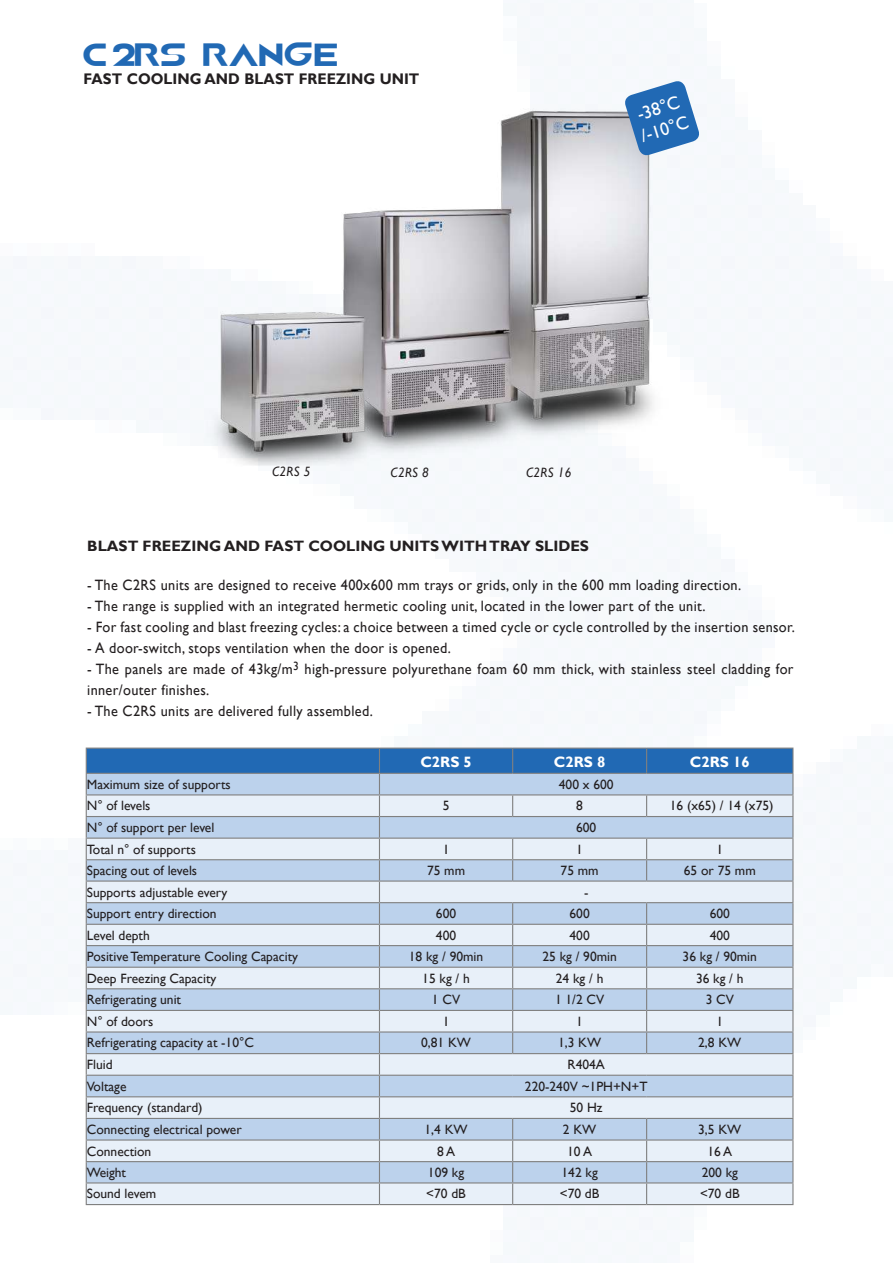
<style>
.page{position:relative;width:893px;height:1263px;background:#fff}
.page>*{position:absolute;margin:0;border:0;box-sizing:border-box;transform-origin:0 0}
.t1{font:30.75px "AIRBORNE GP";letter-spacing:-.15em;color:#2169b4;scale:.95 1}
.t2{font:18px/21.6px "Gill Sans";color:#fff}
.t3{font:700 15.3px "Gill Sans";color:#231f20;scale:.95 1}
.t4{font:15px/21px "Gill Sans";letter-spacing:.025em;color:#231f20;scale:.95 1}
.t5{font:700 15px "Gill Sans";color:#231f20}
.t6{font:700 15px "Gill Sans";color:#fff}
.t7{font:13.5px "Gill Sans";color:#231f20}
.t8{font:italic 13.5px "Gill Sans";letter-spacing:.025em;color:#231f20;scale:.95 1}
</style>
<div class="page">
<img style="left:204px;top:108px;width:449px;height:359px">
<svg style="left:623px;top:81px;width:77px;height:76px"></svg>
<hr style="left:86px;top:747px;width:293px;height:2px;background:#808080">
<hr style="left:379px;top:747px;width:134px;height:2px;background:#808080">
<hr style="left:513px;top:747px;width:134px;height:2px;background:#808080">
<hr style="left:647px;top:747px;width:146px;height:2px;background:#808080">
<svg style="left:86px;top:748px;width:707px;height:456px;background:#c4d5e8"></svg>
<hr style="left:86px;top:1204px;width:293px;height:1px;background:#808080">
<hr style="left:379px;top:1204px;width:134px;height:1px;background:#808080">
<hr style="left:513px;top:1204px;width:134px;height:1px;background:#808080">
<hr style="left:647px;top:1204px;width:146px;height:1px;background:#808080">
<h1 class="t1" style="left:84px;top:33px;width:276px">C2RS RANGE</h1>
<p class="t3" style="left:84px;top:70px;width:355px">FAST COOLING AND BLAST FREEZING UNIT</p>
<h2 class="t2" style="left:632px;top:105px;width:50px;rotate:-17deg">-38°C /-10°C</h2>
<p class="t8" style="left:272px;top:464px;width:42px">C2RS 5</p>
<p class="t8" style="left:391px;top:465px;width:42px">C2RS 8</p>
<p class="t8" style="left:526px;top:465px;width:49px">C2RS 16</p>
<p class="t5" style="left:87px;top:537px;width:503px">BLAST FREEZING AND FAST COOLING UNITS WITH TRAY SLIDES</p>
<p class="t4" style="left:87px;top:575px;width:690px">- The C2RS units are designed to receive 400x600 mm trays or grids, only in the 600 mm loading direction.</p>
<p class="t4" style="left:87px;top:596px;width:652px">- The range is supplied with an integrated hermetic cooling unit, located in the lower part of the unit.</p>
<p class="t4" style="left:87px;top:617px;width:746px">- For fast cooling and blast freezing cycles: a choice between a timed cycle or cycle controlled by the insertion sensor.</p>
<p class="t4" style="left:87px;top:638px;width:384px">- A door-switch, stops ventilation when the door is opened.</p>
<p class="t4" style="left:87px;top:659px;width:745px">- The panels are made of 43kg/m<sup>3</sup> high-pressure polyurethane foam 60 mm thick, with stainless steel cladding for inner/outer finishes.</p>
<p class="t4" style="left:87px;top:701px;width:302px">- The C2RS units are delivered fully assembled.</p>
<p class="t6" style="left:420px;top:753px;width:53px">C2RS 5</p>
<p class="t6" style="left:554px;top:753px;width:53px">C2RS 8</p>
<p class="t6" style="left:690px;top:753px;width:61px">C2RS 16</p>
<p class="t7" style="left:87px;top:776px;width:145px">Maximum size of supports</p>
<p class="t7" style="left:559px;top:776px;width:56px">400 x 600</p>
<p class="t7" style="left:87px;top:798px;width:65px">N° of levels</p>
<p class="t7" style="left:443px;top:798px;width:8px">5</p>
<p class="t7" style="left:576px;top:798px;width:8px">8</p>
<p class="t7" style="left:670px;top:798px;width:105px">16 (x65) / 14 (x75)</p>
<p class="t7" style="left:87px;top:820px;width:129px">N° of support per level</p>
<p class="t7" style="left:576px;top:820px;width:22px">600</p>
<p class="t7" style="left:87px;top:841px;width:111px">Total n° of supports</p>
<p class="t7" style="left:443px;top:841px;width:8px">1</p>
<p class="t7" style="left:576px;top:841px;width:8px">1</p>
<p class="t7" style="left:716px;top:841px;width:8px">1</p>
<p class="t7" style="left:87px;top:863px;width:112px">Spacing out of levels</p>
<p class="t7" style="left:427px;top:863px;width:40px">75 mm</p>
<p class="t7" style="left:561px;top:863px;width:40px">75 mm</p>
<p class="t7" style="left:684px;top:863px;width:73px">65 or 75 mm</p>
<p class="t7" style="left:87px;top:884px;width:142px">Supports adjustable every</p>
<p class="t7" style="left:584px;top:884px;width:6px">-</p>
<p class="t7" style="left:87px;top:906px;width:131px">Support entry direction</p>
<p class="t7" style="left:436px;top:906px;width:22px">600</p>
<p class="t7" style="left:569px;top:906px;width:22px">600</p>
<p class="t7" style="left:710px;top:906px;width:22px">600</p>
<p class="t7" style="left:87px;top:927px;width:65px">Level depth</p>
<p class="t7" style="left:436px;top:927px;width:22px">400</p>
<p class="t7" style="left:569px;top:927px;width:22px">400</p>
<p class="t7" style="left:710px;top:927px;width:22px">400</p>
<p class="t7" style="left:87px;top:949px;width:213px">Positive Temperature Cooling Capacity</p>
<p class="t7" style="left:409px;top:949px;width:76px">18 kg / 90min</p>
<p class="t7" style="left:542px;top:949px;width:76px">25 kg / 90min</p>
<p class="t7" style="left:683px;top:949px;width:76px">36 kg / 90min</p>
<p class="t7" style="left:87px;top:970px;width:131px">Deep Freezing Capacity</p>
<p class="t7" style="left:422px;top:970px;width:49px">15 kg / h</p>
<p class="t7" style="left:556px;top:970px;width:49px">24 kg / h</p>
<p class="t7" style="left:696px;top:970px;width:49px">36 kg / h</p>
<p class="t7" style="left:87px;top:992px;width:96px">Refrigerating unit</p>
<p class="t7" style="left:432px;top:992px;width:30px">1 CV</p>
<p class="t7" style="left:555px;top:992px;width:51px">1 1/2 CV</p>
<p class="t7" style="left:706px;top:992px;width:30px">3 CV</p>
<p class="t7" style="left:87px;top:1013px;width:68px">N° of doors</p>
<p class="t7" style="left:443px;top:1013px;width:8px">1</p>
<p class="t7" style="left:576px;top:1013px;width:8px">1</p>
<p class="t7" style="left:716px;top:1013px;width:8px">1</p>
<p class="t7" style="left:87px;top:1035px;width:169px">Refrigerating capacity at -10°C</p>
<p class="t7" style="left:421px;top:1035px;width:51px">0,81 KW</p>
<p class="t7" style="left:558px;top:1035px;width:45px">1,3 KW</p>
<p class="t7" style="left:698px;top:1035px;width:45px">2,8 KW</p>
<p class="t7" style="left:87px;top:1057px;width:27px">Fluid</p>
<p class="t7" style="left:567px;top:1057px;width:39px">R404A</p>
<p class="t7" style="left:87px;top:1078px;width:41px">Voltage</p>
<p class="t7" style="left:525px;top:1078px;width:124px">220-240V ~1PH+N+T</p>
<p class="t7" style="left:87px;top:1100px;width:117px">Frequency (standard)</p>
<p class="t7" style="left:570px;top:1100px;width:34px">50 Hz</p>
<p class="t7" style="left:87px;top:1121px;width:156px">Connecting electrical power</p>
<p class="t7" style="left:424px;top:1121px;width:45px">1,4 KW</p>
<p class="t7" style="left:563px;top:1121px;width:35px">2 KW</p>
<p class="t7" style="left:698px;top:1121px;width:45px">3,5 KW</p>
<p class="t7" style="left:87px;top:1143px;width:66px">Connection</p>
<p class="t7" style="left:437px;top:1143px;width:20px">8 A</p>
<p class="t7" style="left:567px;top:1143px;width:26px">10 A</p>
<p class="t7" style="left:707px;top:1143px;width:26px">16 A</p>
<p class="t7" style="left:87px;top:1164px;width:41px">Weight</p>
<p class="t7" style="left:428px;top:1164px;width:38px">109 kg</p>
<p class="t7" style="left:561px;top:1164px;width:38px">142 kg</p>
<p class="t7" style="left:702px;top:1164px;width:38px">200 kg</p>
<p class="t7" style="left:87px;top:1186px;width:71px">Sound levem</p>
<p class="t7" style="left:426px;top:1186px;width:41px">&lt;70 dB</p>
<p class="t7" style="left:560px;top:1186px;width:41px">&lt;70 dB</p>
<p class="t7" style="left:700px;top:1186px;width:41px">&lt;70 dB</p>
</div>
